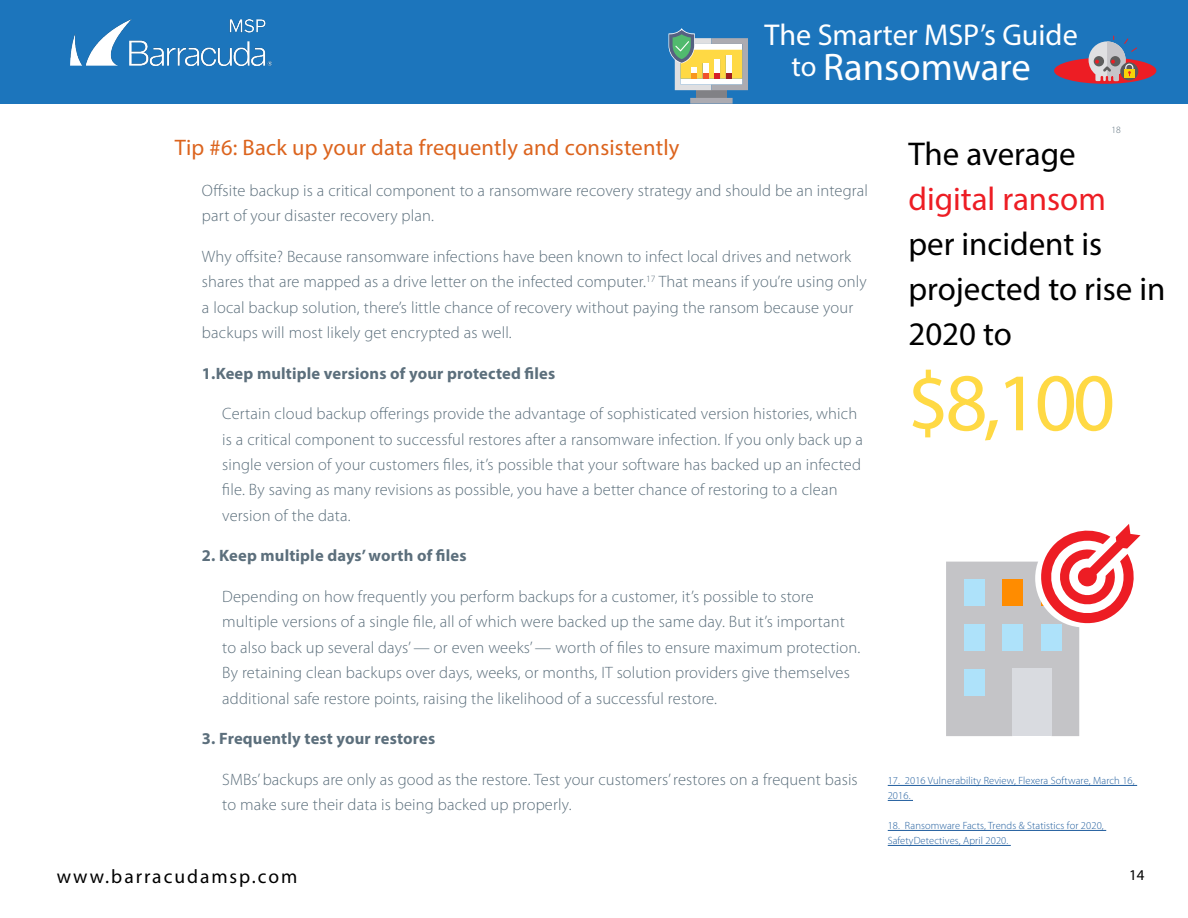
<style>
.page{position:relative;width:1188px;height:918px;background:#fff}
.page>*{position:absolute;margin:0;border:0;box-sizing:border-box;transform-origin:0 0}
.t1{font:82.5px "Myriad Pro";color:#ffd944}
.t2{font:38.55px "Myriad Pro";color:#fff}
.t3{font:33px/45px "Myriad Pro";color:#000}
.t4{font:33px "Myriad Pro";color:#ed1d24}
.t5{font:30.15px "Myriad Pro";color:#fff}
.t6{font:22.5px "Myriad Pro";letter-spacing:.01em;color:#dc641e}
.t7{font:19.5px "Myriad Pro";letter-spacing:.1em;color:#000}
.t8{font:300 16.5px/25.5px "Myriad Pro";letter-spacing:.01em;color:#5c6f7c}
.t9{font:700 16.5px "Myriad Pro";letter-spacing:.01em;color:#5c6f7c}
.t10{font:15px "Myriad Pro";color:#000}
.t11{font:300 10.5px/15px "Myriad Pro";letter-spacing:.01em;color:#215e9e}
.t12{font:300 9.6px "Myriad Pro";color:#5c6f7c}
.s1{font-size:28.65px}
</style>
<div class="page">
<div style="left:0;top:0;width:1188px;height:104px;background:#1c75bc"></div>
<div style="left:1054px;top:58px;width:102px;height:26px;background:#ed1d24;border-radius:50%"></div>
<svg style="left:1089px;top:36px;width:49px;height:45px"></svg>
<div style="left:696px;top:90px;width:31px;height:8px;background:#818185"></div>
<svg style="left:690px;top:98px;width:43px;height:6px"></svg>
<svg style="left:668px;top:28px;width:80px;height:62px"></svg>
<img style="left:71px;top:20px;width:200px;height:46px">
<hr style="left:888px;top:785px;width:249px;height:1px;background:#215e9e">
<svg style="left:888px;top:800px;width:25px;height:1px"></svg>
<hr style="left:888px;top:830px;width:218px;height:1px;background:#215e9e">
<hr style="left:888px;top:845px;width:123px;height:1px;background:#215e9e">
<svg style="left:946px;top:524px;width:194px;height:212px"></svg>
<h3 class="t5" style="left:765px;top:16px;width:315px">The Smarter MSP’s Guide</h3>
<h2 class="t2" style="left:792px;top:43px;width:241px"><span class="s1">to</span> Ransomware</h2>
<p class="t12" style="left:1111px;top:125px;width:11px">18</p>
<h3 class="t6" style="left:175px;top:134px;width:506px">Tip #6: Back up your data frequently and consistently</h3>
<p class="t8" style="left:202px;top:178px;width:668px">Offsite backup is a critical component to a ransomware recovery strategy and should be an integral part of your disaster recovery plan.</p>
<p class="t8" style="left:202px;top:244px;width:666px">Why offsite? Because ransomware infections have been known to infect local drives and network shares that are mapped as a drive letter on the infected computer.<sup>17</sup> That means if you’re using only a local backup solution, there’s little chance of recovery without paying the ransom because your backups will most likely get encrypted as well.</p>
<p class="t9" style="left:202px;top:362px;width:355px">1.Keep multiple versions of your protected files</p>
<p class="t8" style="left:222px;top:401px;width:642px">Certain cloud backup offerings provide the advantage of sophisticated version histories, which is a critical component to successful restores after a ransomware infection. If you only back up a single version of your customers files, it’s possible that your software has backed up an infected file. By saving as many revisions as possible, you have a better chance of restoring to a clean version of the data.</p>
<p class="t9" style="left:202px;top:545px;width:266px">2. Keep multiple days’ worth of files</p>
<p class="t8" style="left:222px;top:584px;width:640px">Depending on how frequently you perform backups for a customer, it’s possible to store multiple versions of a single file, all of which were backed up the same day. But it’s important to also back up several days’ — or even weeks’ — worth of files to ensure maximum protection.<br>By retaining clean backups over days, weeks, or months, IT solution providers give themselves additional safe restore points, raising the likelihood of a successful restore.</p>
<p class="t9" style="left:202px;top:728px;width:235px">3. Frequently test your restores</p>
<p class="t8" style="left:222px;top:767px;width:637px">SMBs’ backups are only as good as the restore. Test your customers’ restores on a frequent basis to make sure their data is being backed up properly.</p>
<h3 class="t3" style="left:908px;top:131px;width:169px">The average</h3>
<h3 class="t4" style="left:908px;top:178px;width:199px">digital ransom</h3>
<h3 class="t3" style="left:908px;top:221px;width:259px">per incident is projected to rise in<br>2020 to</h3>
<h1 class="t1" style="left:907px;top:352px;width:210px">$8,100</h1>
<p class="t11" style="left:888px;top:774px;width:248px">17. 2016 Vulnerability Review, Flexera Software, March 16,<br>2016.</p>
<p class="t11" style="left:888px;top:819px;width:217px">18. Ransomware Facts, Trends &amp; Statistics for 2020,<br>SafetyDetectives, April 2020.</p>
<p class="t7" style="left:57px;top:864px;width:242px">www.barracudamsp.com</p>
<p class="t10" style="left:1129px;top:866px;width:17px">14</p>
</div>
